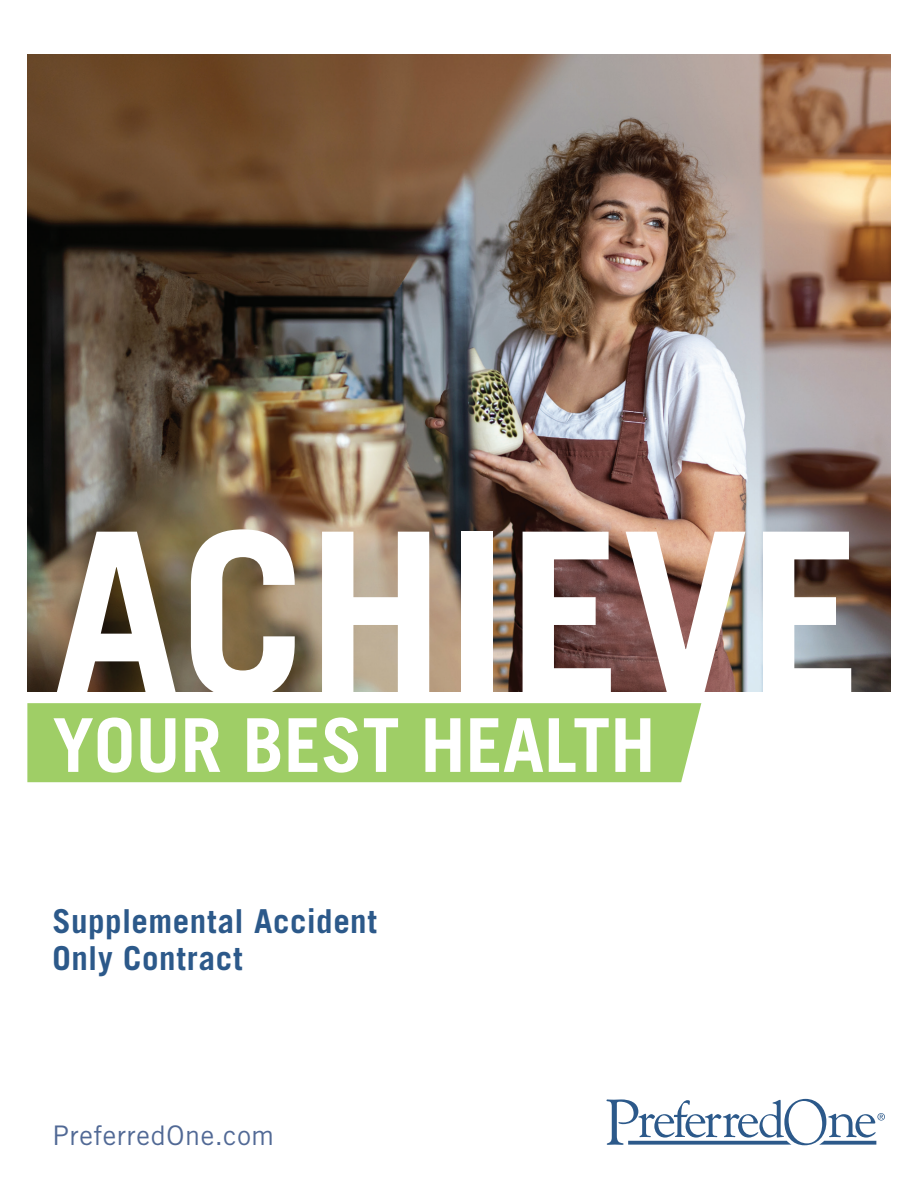
<style>
.page{position:relative;width:918px;height:1188px;background:#fff}
.page>*{position:absolute;margin:0;border:0;box-sizing:border-box;transform-origin:0 0}
.t1{font:700 227.7px "Trade Gothic";color:#fff}
.t2{font:700 74.25px "Trade Gothic";color:#fff}
.t3{font:700 33px/37.5px "Trade Gothic LT Std";letter-spacing:.015em;color:#2c598a}
.t4{font:27px "Trade Gothic LT Std";letter-spacing:.025em;color:#516995}
</style>
<div class="page">
<img style="left:27px;top:54px;width:864px;height:637px">
<div style="left:27px;top:703px;width:674px;height:79px;background:#9fce66"></div>
<svg style="left:607px;top:1099px;width:278px;height:46px"></svg>
<h1 class="t1" style="left:53px;top:475px;width:811px">ACHIEVE</h1>
<h2 class="t2" style="left:53px;top:700px;width:605px">YOUR BEST HEALTH</h2>
<p class="t3" style="left:53px;top:902px;width:326px">Supplemental Accident<br>Only Contract</p>
<p class="t4" style="left:53px;top:1119px;width:223px">PreferredOne.com</p>
</div>
